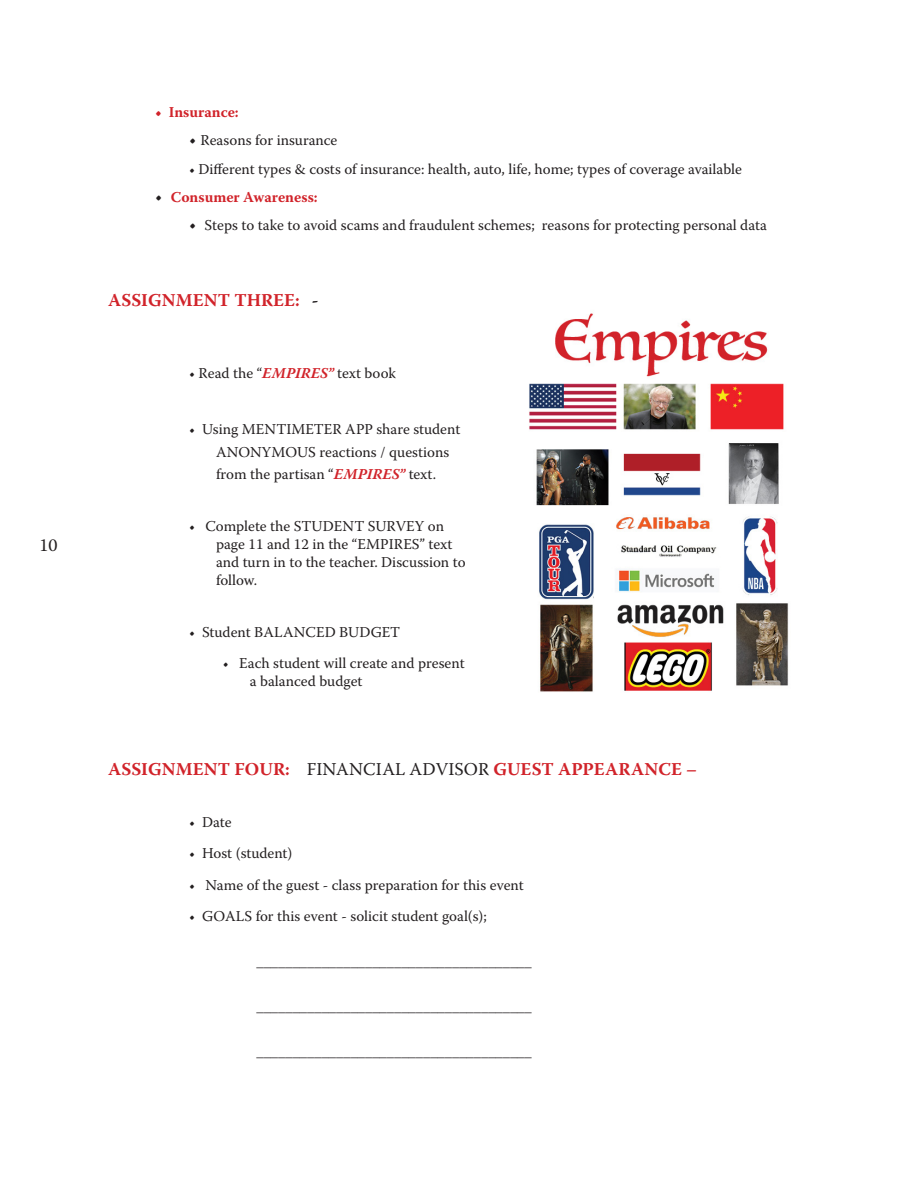
<style>
.page{position:relative;width:918px;height:1188px;background:#fff}
.page>*{position:absolute;margin:0;border:0;box-sizing:border-box;transform-origin:0 0}
.t1{font:700 18px "Warnock Pro";letter-spacing:.005em;color:#d1232a}
.t2{font:18px "Warnock Pro";color:#231f20}
.t3{font:15px/18px "Warnock Pro";color:#231f20}
.t4{font:700 15px "Warnock Pro";color:#d1232a}
.s1{font-size:18px}
.s2{font-weight:400;font-size:18px;color:#231f20}
.s3{color:#231f20}
.s4{font-weight:700;font-style:italic;color:#d1232a}
.s5{font-weight:400;color:#231f20}
</style>
<div class="page">
<img style="left:529px;top:313px;width:260px;height:379px">
<p class="t2" style="left:39px;top:534px;width:20px">10</p>
<p class="t4" style="left:155px;top:103px;width:85px">• Insurance:</p>
<p class="t3" style="left:189px;top:131px;width:150px"><span class="s1">•</span> Reasons for insurance</p>
<p class="t3" style="left:189px;top:159px;width:554px">• Different types &amp; costs of insurance: health, auto, life, home; types of coverage available</p>
<p class="t4" style="left:155px;top:188px;width:164px"><span class="s2">•</span> Consumer Awareness:</p>
<p class="t3" style="left:189px;top:216px;width:580px"><span class="s1">•</span> Steps to take to avoid scams and fraudulent schemes; reasons for protecting personal data</p>
<p class="t1" style="left:108px;top:289px;width:212px">ASSIGNMENT THREE: <span class="s3">-</span></p>
<p class="t3" style="left:189px;top:364px;width:209px">• Read the “<span class="s4">EMPIRES”</span> text book</p>
<p class="t3" style="left:216px;top:418px;width:246px;line-height:22.5px;text-indent:-27px">• Using MENTIMETER APP share student<br>ANONYMOUS reactions / questions from the partisan “<span class="s4">EMPIRES”</span> text.</p>
<p class="t3" style="left:216px;top:517px;width:251px;text-indent:-27px">• Complete the STUDENT SURVEY on page 11 and 12 in the “EMPIRES” text and turn in to the teacher. Discussion to follow.</p>
<p class="t3" style="left:189px;top:622px;width:213px">• Student BALANCED BUDGET</p>
<p class="t3" style="left:250px;top:654px;width:216px;text-indent:-27px">• Each student will create and present a balanced budget</p>
<p class="t1" style="left:108px;top:758px;width:591px">ASSIGNMENT FOUR: <span class="s5">FINANCIAL ADVISOR</span> GUEST APPEARANCE –</p>
<p class="t3" style="left:189px;top:813px;width:44px">• Date</p>
<p class="t3" style="left:189px;top:844px;width:105px">• Host (student)</p>
<p class="t3" style="left:189px;top:876px;width:336px">• Name of the guest - class preparation for this event</p>
<p class="t3" style="left:189px;top:907px;width:299px">• GOALS for this event - solicit student goal(s);</p>
<p class="t3" style="left:256px;top:952px;width:277px">______________________________________</p>
<p class="t3" style="left:256px;top:997px;width:277px">______________________________________</p>
<p class="t3" style="left:256px;top:1042px;width:277px">______________________________________</p>
</div>
